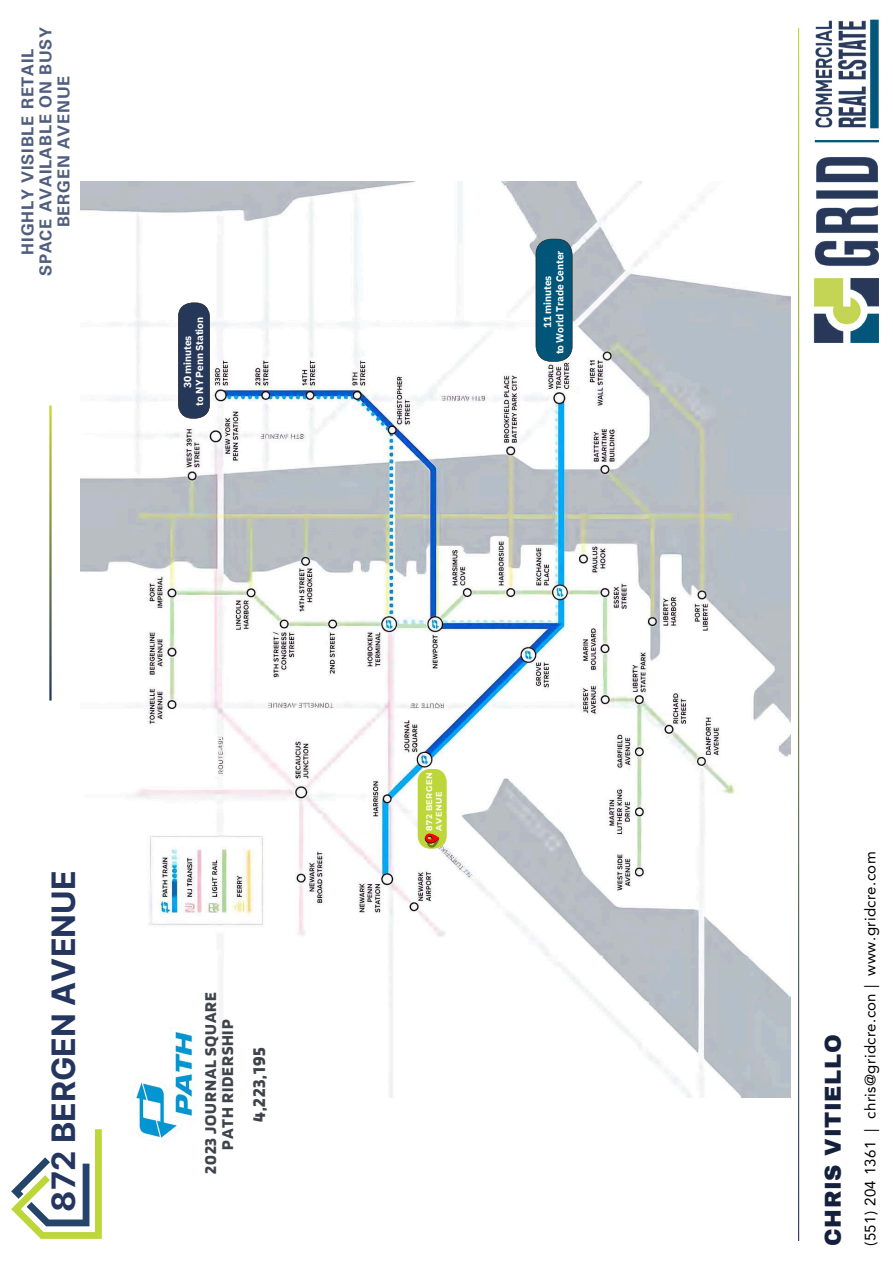
<style>
.page{position:relative;width:893px;height:1263px;background:#fff}
.page>*{position:absolute;margin:0;border:0;box-sizing:border-box;transform-origin:0 0}
.t1{font:700 32.25px "Inter";color:#24355f}
.t2{font:900 22.5px "Archivo";letter-spacing:.03em;color:#15213c}
.t3{font:700 18.75px "Blinker";letter-spacing:.045em;color:#3f434b}
.t4{font:700 17.25px/16.9px "Blinker";letter-spacing:.045em;color:#3f434b;text-align:center}
.t5{font:700 16.5px/18px "Univers LT Pro 65";letter-spacing:.05em;color:#24355f;text-align:center}
.t6{font:15px "Avenir LT Pro";letter-spacing:.025em;color:#000}
.t7{font:700 10.2px/12.1px "IBM Plex Sans";letter-spacing:-.01em;color:#fff;text-align:center}
.t8{font:700 8.18px/9.6px "Montserrat";letter-spacing:.055em;color:#fff}
</style>
<div class="page">
<svg style="left:11px;top:1129px;width:91px;height:110px"></svg>
<img style="left:813px;top:20px;width:65px;height:323px">
<img style="left:80px;top:182px;width:710px;height:915px">
<svg style="left:178px;top:302px;width:32px;height:117px;background:#324260"></svg>
<svg style="left:535px;top:239px;width:37px;height:123px;background:#0e5b7b"></svg>
<svg style="left:417px;top:769px;width:29px;height:79px;background:#bfcd43"></svg>
<img style="left:131px;top:1022px;width:65px;height:119px">
<h3 class="t5" style="left:21px;top:276px;width:251px;rotate:-90deg">HIGHLY VISIBLE RETAIL<br>SPACE AVAILABLE ON BUSY<br>BERGEN AVENUE</h3>
<p class="t7" style="left:181px;top:405px;width:90px;rotate:-90deg">30 minutes<br>to NY Penn Station</p>
<h1 class="t1" style="left:44px;top:1211px;width:342px;rotate:-90deg">872 BERGEN AVENUE</h1>
<h3 class="t4" style="left:202px;top:1173px;width:183px;rotate:-90deg">2023 JOURNAL SQUARE<br>PATH RIDERSHIP</h3>
<h3 class="t3" style="left:247px;top:1122px;width:76px;rotate:-90deg">4,223,195</h3>
<p class="t7" style="left:541px;top:354px;width:105px;rotate:-90deg">11 minutes<br>to World Trade Center</p>
<p class="t8" style="left:424px;top:831px;width:59px;rotate:-90deg">872 BERGEN<br>AVENUE</p>
<h2 class="t2" style="left:821px;top:1246px;width:213px;rotate:-90deg">CHRIS VITIELLO</h2>
<h3 class="t6" style="left:864px;top:1246px;width:396px;rotate:-90deg">(551) 204 1361 | chris@gridcre.con | www.gridcre.com</h3>
</div>
